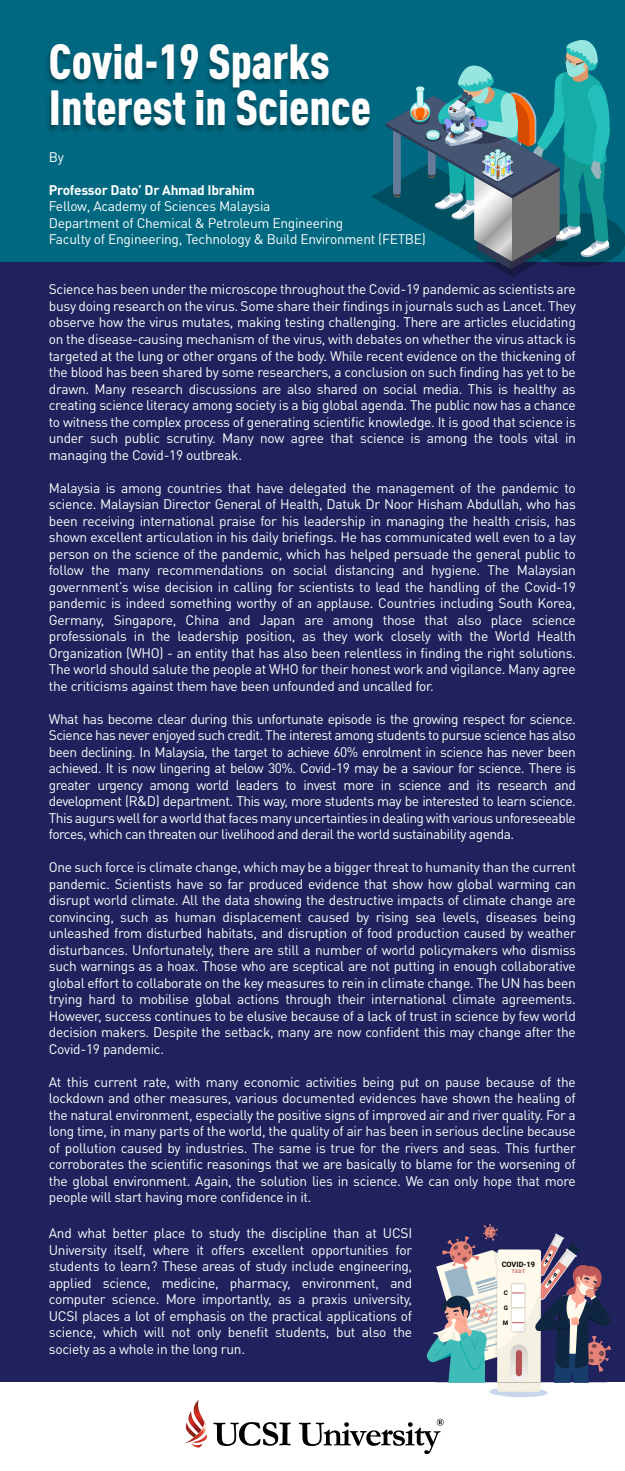
<style>
.page{position:relative;width:625px;height:1471px;background:#fff}
.page>*{position:absolute;margin:0;border:0;box-sizing:border-box;transform-origin:0 0}
.t1{font:900 condensed 48.62px/46.8px "DIN Pro";color:#fff}
.t2{font:13.75px/16.5px "DIN Pro";letter-spacing:-.02em;color:#fff;text-align:justify}
.t3{font:700 13.75px "DIN Pro";letter-spacing:-.02em;color:#fff}
.t4{font:700 7.5px "Roboto";letter-spacing:-.005em;color:#000}
.t5{font:700 6.31px "Roboto";color:#000}
.t6{font:700 4.88px "Roboto";color:#bf5858}
</style>
<div class="page">
<div style="left:0;top:0;width:625px;height:1451px;background:#20225d"></div>
<div style="left:0;top:0;width:625px;height:261px;background:#006881"></div>
<div style="left:0;top:1382px;width:625px;height:88px;background:#fff"></div>
<svg style="left:214px;top:1422px;width:77px;height:23px"></svg>
<svg style="left:185px;top:1399px;width:23px;height:48px"></svg>
<svg style="left:299px;top:1418px;width:145px;height:35px"></svg>
<svg style="left:426px;top:1224px;width:185px;height:173px"></svg>
<svg style="left:371px;top:40px;width:254px;height:237px"></svg>
<h1 class="t1" style="left:49px;top:33px;width:324px">Covid-19 Sparks<br>Interest in Science</h1>
<p class="t2" style="left:49px;top:148px;width:17px">By</p>
<p class="t3" style="left:49px;top:180px;width:208px">Professor Dato’ Dr Ahmad Ibrahim</p>
<p class="t2" style="left:49px;top:197px;width:379px;text-align:left">Fellow, Academy of Sciences Malaysia<br>Department of Chemical &amp; Petroleum Engineering<br>Faculty of Engineering, Technology &amp; Build Environment (FETBE)</p>
<p class="t2" style="left:49px;top:281px;width:529px">Science has been under the microscope throughout the Covid-19 pandemic as scientists are busy doing research on the virus. Some share their findings in journals such as Lancet. They observe how the virus mutates, making testing challenging. There are articles elucidating on the disease-causing mechanism of the virus, with debates on whether the virus attack is targeted at the lung or other organs of the body. While recent evidence on the thickening of the blood has been shared by some researchers, a conclusion on such finding has yet to be drawn. Many research discussions are also shared on social media. This is healthy as creating science literacy among society is a big global agenda. The public now has a chance to witness the complex process of generating scientific knowledge. It is good that science is under such public scrutiny. Many now agree that science is among the tools vital in managing the Covid-19 outbreak.</p>
<p class="t2" style="left:49px;top:479px;width:529px">Malaysia is among countries that have delegated the management of the pandemic to science. Malaysian Director General of Health, Datuk Dr Noor Hisham Abdullah, who has been receiving international praise for his leadership in managing the health crisis, has shown excellent articulation in his daily briefings. He has communicated well even to a lay person on the science of the pandemic, which has helped persuade the general public to follow the many recommendations on social distancing and hygiene. The Malaysian government’s wise decision in calling for scientists to lead the handling of the Covid-19 pandemic is indeed something worthy of an applause. Countries including South Korea, Germany, Singapore, China and Japan are among those that also place science professionals in the leadership position, as they work closely with the World Health Organization (WHO) - an entity that has also been relentless in finding the right solutions.<br>The world should salute the people at WHO for their honest work and vigilance. Many agree the criticisms against them have been unfounded and uncalled for.</p>
<p class="t2" style="left:49px;top:710px;width:529px">What has become clear during this unfortunate episode is the growing respect for science.<br>Science has never enjoyed such credit. The interest among students to pursue science has also been declining. In Malaysia, the target to achieve 60% enrolment in science has never been achieved. It is now lingering at below 30%. Covid-19 may be a saviour for science. There is greater urgency among world leaders to invest more in science and its research and development (R&amp;D) department. This way, more students may be interested to learn science.<br>This augurs well for a world that faces many uncertainties in dealing with various unforeseeable forces, which can threaten our livelihood and derail the world sustainability agenda.</p>
<p class="t2" style="left:49px;top:858px;width:529px">One such force is climate change, which may be a bigger threat to humanity than the current pandemic. Scientists have so far produced evidence that show how global warming can disrupt world climate. All the data showing the destructive impacts of climate change are convincing, such as human displacement caused by rising sea levels, diseases being unleashed from disturbed habitats, and disruption of food production caused by weather disturbances. Unfortunately, there are still a number of world policymakers who dismiss such warnings as a hoax. Those who are sceptical are not putting in enough collaborative global effort to collaborate on the key measures to rein in climate change. The UN has been trying hard to mobilise global actions through their international climate agreements.<br>However, success continues to be elusive because of a lack of trust in science by few world decision makers. Despite the setback, many are now confident this may change after the Covid-19 pandemic.</p>
<p class="t2" style="left:49px;top:1073px;width:529px">At this current rate, with many economic activities being put on pause because of the lockdown and other measures, various documented evidences have shown the healing of the natural environment, especially the positive signs of improved air and river quality. For a long time, in many parts of the world, the quality of air has been in serious decline because of pollution caused by industries. The same is true for the rivers and seas. This further corroborates the scientific reasonings that we are basically to blame for the worsening of the global environment. Again, the solution lies in science. We can only hope that more people will start having more confidence in it.</p>
<p class="t2" style="left:49px;top:1224px;width:365px">And what better place to study the discipline than at UCSI University itself, where it offers excellent opportunities for students to learn? These areas of study include engineering, applied science, medicine, pharmacy, environment, and computer science. More importantly, as a praxis university, UCSI places a lot of emphasis on the practical applications of science, which will not only benefit students, but also the society as a whole in the long run.</p>
<p class="t4" style="left:502px;top:1258px;width:35px">COVID-19</p>
<p class="t6" style="left:512px;top:1267px;width:15px">TEST</p>
<p class="t5" style="left:504px;top:1288px;width:6px">C</p>
<p class="t5" style="left:504px;top:1303px;width:6px">G</p>
<p class="t5" style="left:503px;top:1317px;width:7px">M</p>
</div>
